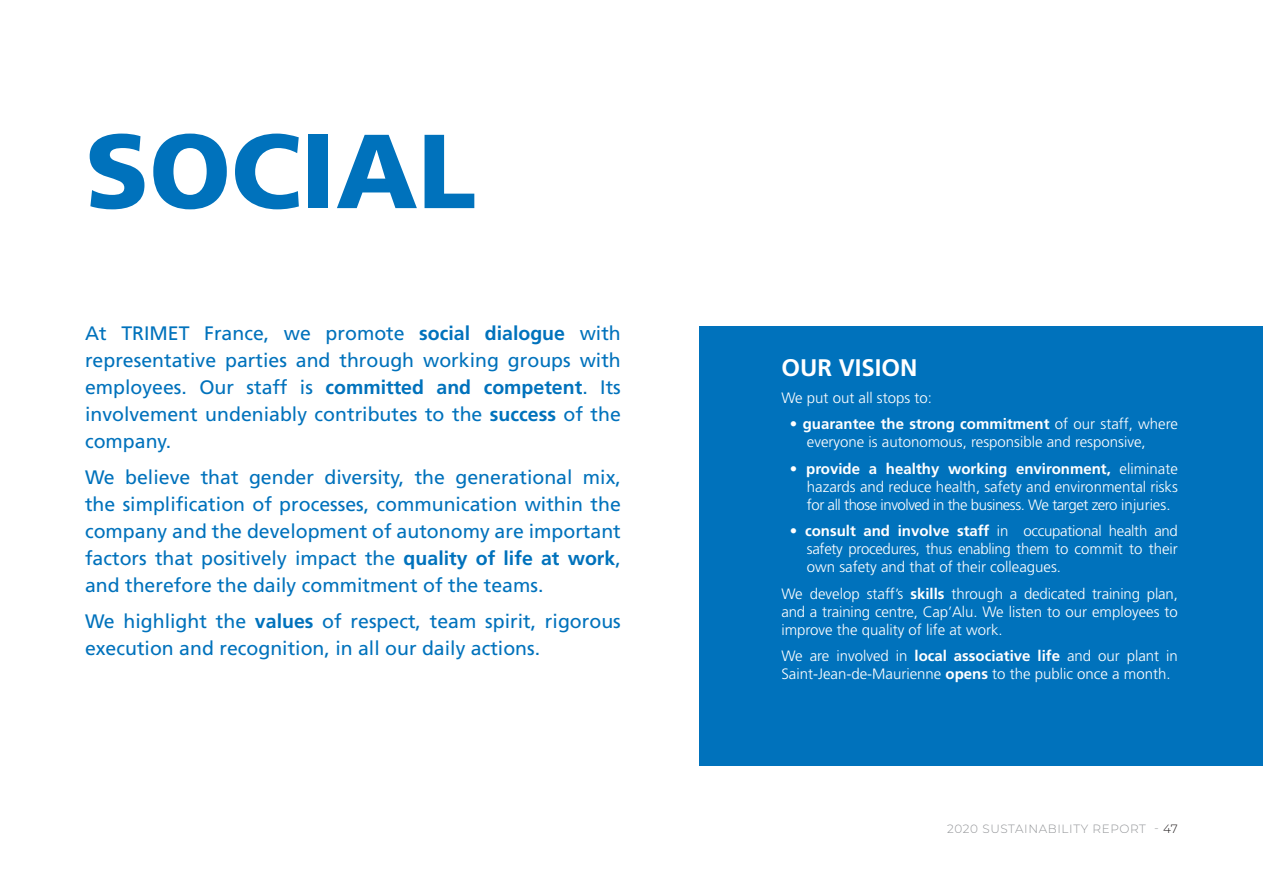
<style>
.page{position:relative;width:1263px;height:893px;background:#fff}
.page>*{position:absolute;margin:0;border:0;box-sizing:border-box;transform-origin:0 0}
.t1{font:900 105px "Frutiger LT Std";color:#0072bc}
.t2{font:700 24px "Frutiger LT Std";color:#fff}
.t3{font:19.5px/27px "Frutiger LT Std";color:#0072bc;text-align:justify}
.t4{font:300 15px/18px "Frutiger LT Std";color:#fff;text-align:justify}
.t5{font:300 12px "Montserrat";letter-spacing:.05em;color:#939598}
.s1{font-weight:700}
.s2{color:#231f20}
</style>
<div class="page">
<div style="left:699px;top:326px;width:564px;height:439px;background:#0072bc"></div>
<p class="t1" style="left:85px;top:108px;width:393px">SOCIAL</p>
<p class="t3" style="left:85px;top:320px;width:537px">At TRIMET France, we promote <span class="s1">social dialogue</span> with representative parties and through working groups with employees. Our staff is <span class="s1">committed and competent</span>. Its involvement undeniably contributes to the <span class="s1">success</span> of the company.</p>
<p class="t3" style="left:85px;top:464px;width:537px">We believe that gender diversity, the generational mix, the simplification of processes, communication within the company and the development of autonomy are important factors that positively impact the <span class="s1">quality of life at work</span>, and therefore the daily commitment of the teams.</p>
<p class="t3" style="left:85px;top:607px;width:537px">We highlight the <span class="s1">values</span> of respect, team spirit, rigorous execution and recognition, in all our daily actions.</p>
<p class="t2" style="left:781px;top:354px;width:138px">OUR VISION</p>
<p class="t4" style="left:781px;top:389px;width:152px">We put out all stops to:</p>
<p class="t4" style="left:807px;top:415px;width:372px;text-indent:-17px">• <span class="s1">guarantee the strong commitment</span> of our staff, where everyone is autonomous, responsible and responsive,</p>
<p class="t4" style="left:807px;top:460px;width:373px;text-indent:-17px">• <span class="s1">provide a healthy working environment,</span> eliminate hazards and reduce health, safety and environmental risks for all those involved in the business. We target zero injuries.</p>
<p class="t4" style="left:807px;top:522px;width:373px;text-indent:-17px">• <span class="s1">consult and involve staff</span> in occupational health and safety procedures, thus enabling them to commit to their own safety and that of their colleagues.</p>
<p class="t4" style="left:781px;top:585px;width:398px">We develop staff’s <span class="s1">skills</span> through a dedicated training plan, and a training centre, Cap’Alu. We listen to our employees to improve the quality of life at work.</p>
<p class="t4" style="left:781px;top:647px;width:398px">We are involved in <span class="s1">local associative life</span> and our plant in<br>Saint-Jean-de-Maurienne <span class="s1">opens</span> to the public once a month.</p>
<p class="t5" style="left:947px;top:820px;width:232px">2020 SUSTAINABILITY REPORT - <span class="s2">47</span></p>
</div>
